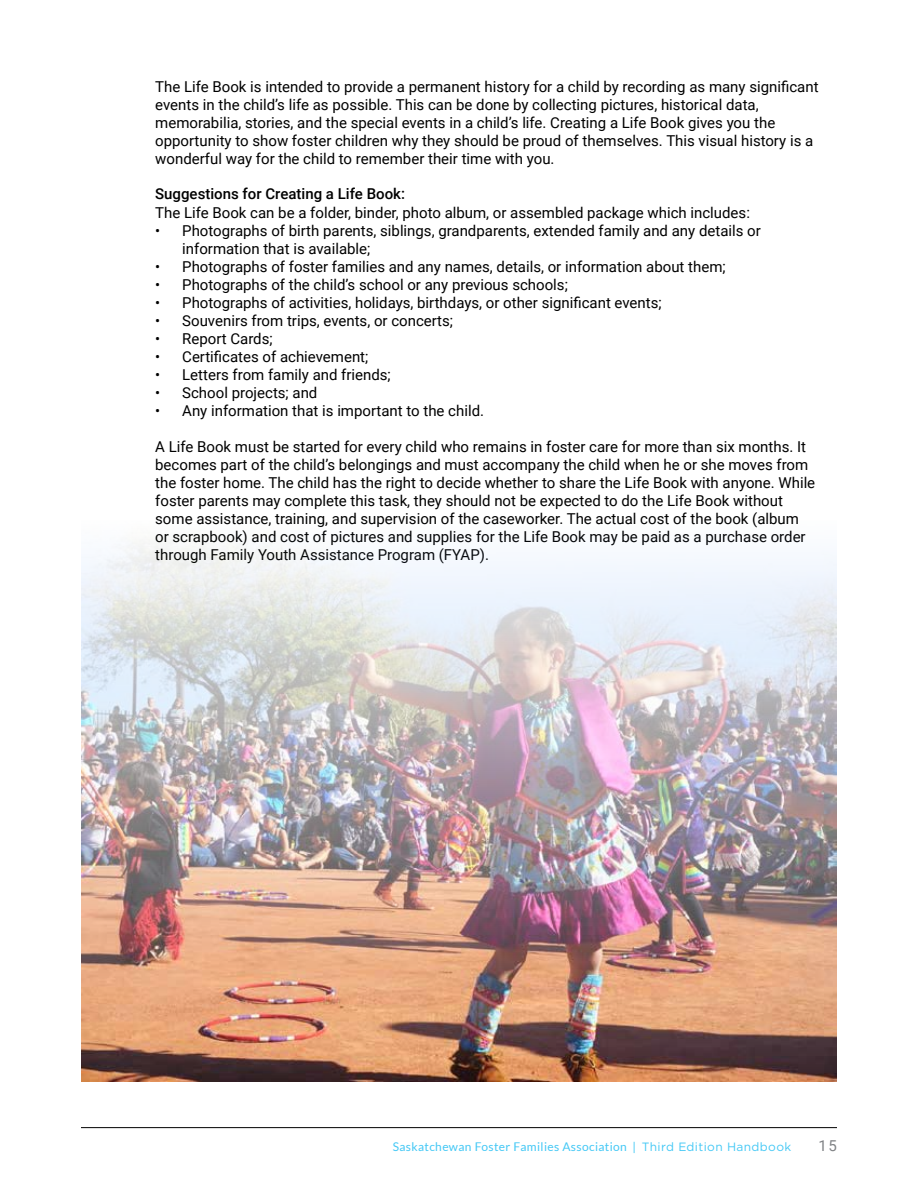
<style>
.page{position:relative;width:918px;height:1188px;background:#fff}
.page>*{position:absolute;margin:0;border:0;box-sizing:border-box;transform-origin:0 0}
.t1{font:15px/18px "Roboto";color:#000}
.t2{font:500 15px "Roboto";color:#000}
.t3{font:15px "Roboto";color:#808285}
.t4{font:12px "Lato";letter-spacing:.03em;color:#44c8f5}
.s1{font-family:"Gotham"}
</style>
<div class="page">
<hr style="left:81px;top:1127px;width:756px;height:1px;background:#000">
<img style="left:82px;top:543px;width:755px;height:539px">
<p class="t1" style="left:155px;top:77px;width:665px">The Life Book is intended to provide a permanent history for a child by recording as many significant events in the child’s life as possible. This can be done by collecting pictures, historical data, memorabilia, stories, and the special events in a child’s life. Creating a Life Book gives you the opportunity to show foster children why they should be proud of themselves. This visual history is a wonderful way for the child to remember their time with you.</p>
<p class="t2" style="left:155px;top:183px;width:251px">Suggestions for Creating a Life Book:</p>
<p class="t1" style="left:155px;top:203px;width:596px">The Life Book can be a folder, binder, photo album, or assembled package which includes:</p>
<p class="t1" style="left:182px;top:221px;width:580px;text-indent:-27px">• Photographs of birth parents, siblings, grandparents, extended family and any details or information that is available;</p>
<p class="t1" style="left:155px;top:257px;width:572px">• Photographs of foster families and any names, details, or information about them;</p>
<p class="t1" style="left:155px;top:275px;width:414px">• Photographs of the child’s school or any previous schools;</p>
<p class="t1" style="left:155px;top:293px;width:508px">• Photographs of activities, holidays, birthdays, or other significant events;</p>
<p class="t1" style="left:155px;top:311px;width:299px">• Souvenirs from trips, events, or concerts;</p>
<p class="t1" style="left:155px;top:329px;width:119px">• Report Cards;</p>
<p class="t1" style="left:155px;top:347px;width:215px">• Certificates of achievement;</p>
<p class="t1" style="left:155px;top:365px;width:237px">• Letters from family and friends;</p>
<p class="t1" style="left:155px;top:383px;width:164px">• School projects; and</p>
<p class="t1" style="left:155px;top:401px;width:330px">• Any information that is important to the child.</p>
<p class="t1" style="left:155px;top:437px;width:662px">A Life Book must be started for every child who remains in foster care for more than six months. It becomes part of the child’s belongings and must accompany the child when he or she moves from the foster home. The child has the right to decide whether to share the Life Book with anyone. While foster parents may complete this task, they should not be expected to do the Life Book without some assistance, training, and supervision of the caseworker. The actual cost of the book (album or scrapbook) and cost of pictures and supplies for the Life Book may be paid as a purchase order through Family Youth Assistance Program (FYAP).</p>
<p class="t4" style="left:393px;top:1140px;width:400px">Saskatchewan Foster Families Association | <span class="s1">Third Edition Handbook</span></p>
<p class="t3" style="left:819px;top:1135px;width:20px">15</p>
</div>
